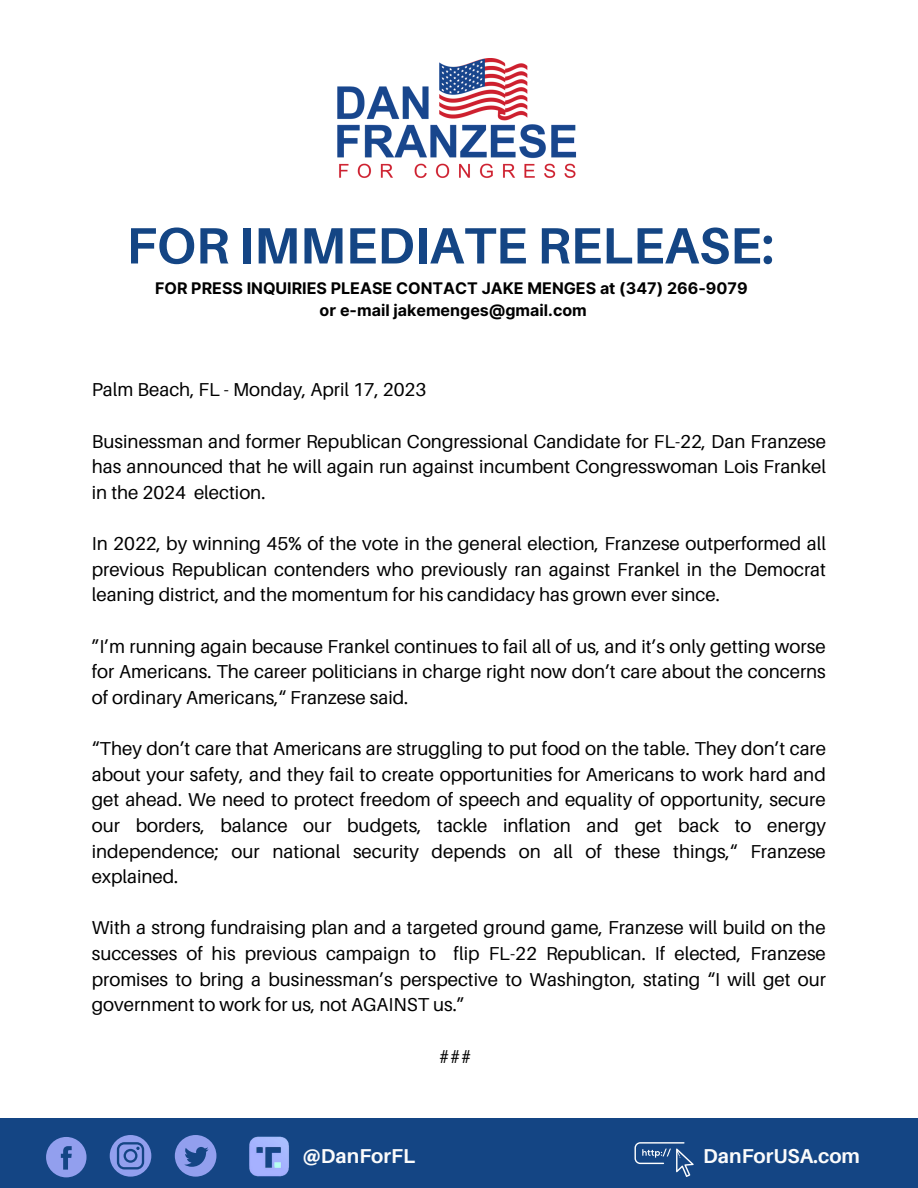
<style>
.page{position:relative;width:918px;height:1188px;background:#fff}
.page>*{position:absolute;margin:0;border:0;box-sizing:border-box;transform-origin:0 0}
.t1{font:700 51.15px "Aileron";color:#144584}
.t2{font:700 20.1px "Aileron";color:#fbfbfb}
.t3{font:18.75px/25.7px "Aileron";color:#000;text-align:justify}
.t4{font:700 16.05px/22.4px "Inter";color:#000;text-align:center}
</style>
<div class="page">
<img style="left:337px;top:59px;width:240px;height:119px">
<div style="left:0;top:1119px;width:918px;height:69px;background:#144584"></div>
<svg style="left:46px;top:1137px;width:41px;height:40px"></svg>
<svg style="left:110px;top:1135px;width:41px;height:42px"></svg>
<svg style="left:175px;top:1135px;width:41px;height:42px"></svg>
<svg style="left:635px;top:1142px;width:59px;height:35px"></svg>
<img style="left:249px;top:1136px;width:40px;height:41px">
<h1 class="t1" style="left:126px;top:214px;width:649px">FOR IMMEDIATE RELEASE:</h1>
<p class="t4" style="left:155px;top:277px;width:594px">FOR PRESS INQUIRIES PLEASE CONTACT JAKE MENGES at (347) 266-9079 or e-mail jakemenges@gmail.com</p>
<p class="t3" style="left:92px;top:377px;width:336px">Palm Beach, FL - Monday, April 17, 2023</p>
<p class="t3" style="left:92px;top:428px;width:736px">Businessman and former Republican Congressional Candidate for FL-22, Dan Franzese has announced that he will again run against incumbent Congresswoman Lois Frankel in the 2024 election.</p>
<p class="t3" style="left:92px;top:530px;width:736px">In 2022, by winning 45% of the vote in the general election, Franzese outperformed all previous Republican contenders who previously ran against Frankel in the Democrat leaning district, and the momentum for his candidacy has grown ever since.</p>
<p class="t3" style="left:92px;top:633px;width:736px">”I’m running again because Frankel continues to fail all of us, and it’s only getting worse for Americans. The career politicians in charge right now don’t care about the concerns of ordinary Americans,“ Franzese said.</p>
<p class="t3" style="left:92px;top:735px;width:736px">“They don’t care that Americans are struggling to put food on the table. They don’t care about your safety, and they fail to create opportunities for Americans to work hard and get ahead. We need to protect freedom of speech and equality of opportunity, secure our borders, balance our budgets, tackle inflation and get back to energy independence; our national security depends on all of these things,“ Franzese explained.</p>
<p class="t3" style="left:92px;top:915px;width:736px">With a strong fundraising plan and a targeted ground game, Franzese will build on the successes of his previous campaign to flip FL-22 Republican. If elected, Franzese promises to bring a businessman’s perspective to Washington, stating “I will get our government to work for us, not AGAINST us.”</p>
<p class="t3" style="left:439px;top:1043px;width:34px">###</p>
<p class="t2" style="left:303px;top:1143px;width:114px">@DanForFL</p>
<p class="t2" style="left:703px;top:1144px;width:158px">DanForUSA.com</p>
</div>
